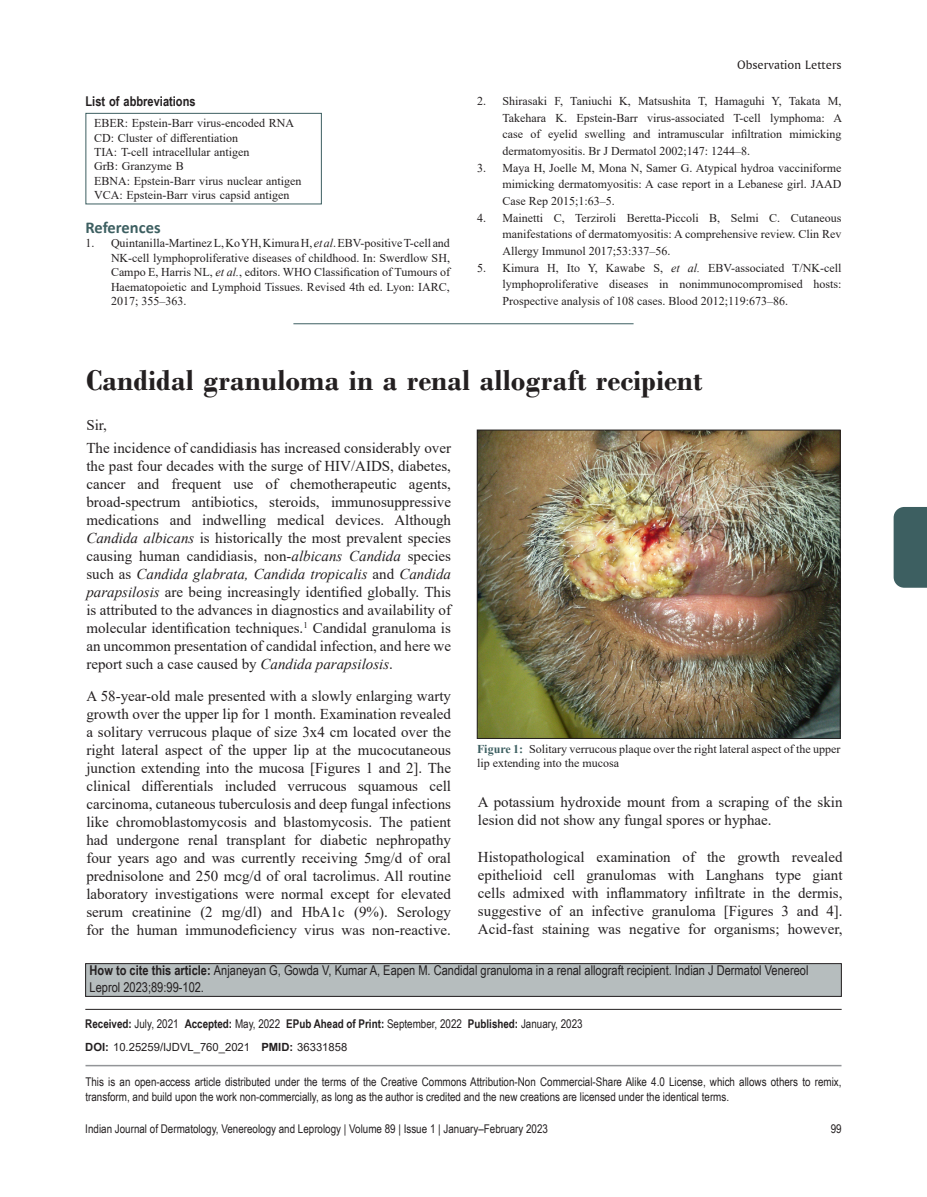
<style>
.page{position:relative;width:927px;height:1197px;background:#fff}
.page>*{position:absolute;margin:0;border:0;box-sizing:border-box;transform-origin:0 0}
.t1{font:700 30px "Bodoni";color:#231f20}
.t2{font:700 16.5px "Calibri";color:#3d5f61}
.t3{font:15px/18px "Times New Roman";color:#231f20;text-align:justify}
.t4{font:13.5px/16.5px "Arial Narrow";color:#231f20}
.t5{font:700 13.5px "Arial Narrow";color:#231f20}
.t6{font:12.75px "Amerigo BT Roman A";color:#231f20}
.t7{font:12px/14.4px "Times New Roman";color:#231f20;text-align:justify}
.t8{font:12px/15px "Arial Narrow";color:#231f20}
.t9{font:700 12px "Arial Narrow";color:#231f20}
.t10{font:11.25px "Arial";color:#231f20}
.s1{font-style:italic}
.s2{font-weight:700;color:#3d5f61}
.s3{font-weight:700}
.s4{font-weight:400}
</style>
<div class="page">
<hr style="left:293px;top:323px;width:341px;height:1px;background:#3d5f61">
<div style="left:86px;top:113px;width:236px;height:91px;border:1px solid #3d5f61"></div>
<img style="left:479px;top:432px;width:359px;height:305px">
<div style="left:477px;top:430px;width:363px;height:309px;border:1px solid #231f20"></div>
<div style="left:85px;top:964px;width:757px;height:32px;background:#b6bdbe"></div>
<div style="left:85px;top:963px;width:757px;height:34px;border:1px solid #231f20"></div>
<hr style="left:85px;top:1009px;width:757px;height:1px;background:#231f20">
<div style="left:894px;top:507px;width:33px;height:81px;background:#3d5f61"></div>
<hr style="left:86px;top:1065px;width:756px;height:1px;background:#939598">
<p class="t5" style="left:86px;top:91px;width:112px">List of abbreviations</p>
<p class="t7" style="left:94px;top:116px;width:209px;text-align:left">EBER: Epstein-Barr virus-encoded RNA CD: Cluster of differentiation<br>TIA: T-cell intracellular antigen<br>GrB: Granzyme B<br>EBNA: Epstein-Barr virus nuclear antigen VCA: Epstein-Barr virus capsid antigen</p>
<p class="t2" style="left:86px;top:216px;width:77px">References</p>
<p class="t7" style="left:111px;top:236px;width:341px;text-indent:-26px">1. Quintanilla-Martinez L, Ko YH, Kimura H, <span class="s1">etal</span>. EBV-positive T-cell and NK-cell lymphoproliferative diseases of childhood. In: Swerdlow SH, Campo E, Harris NL, <span class="s1">et al.</span>, editors. WHO Classification of Tumours of Haematopoietic and Lymphoid Tissues. Revised 4th ed. Lyon: IARC, 2017; 355–363.</p>
<p class="t6" style="left:737px;top:57px;width:106px">Observation Letters</p>
<p class="t7" style="left:502px;top:92px;width:341px;line-height:16.6px;text-indent:-26px">2. Shirasaki F, Taniuchi K, Matsushita T, Hamaguhi Y, Takata M, Takehara K. Epstein-Barr virus-associated T-cell lymphoma: A case of eyelid swelling and intramuscular infiltration mimicking dermatomyositis. Br J Dermatol 2002;147: 1244–8.</p>
<p class="t7" style="left:502px;top:159px;width:341px;line-height:16.6px;text-indent:-26px">3. Maya H, Joelle M, Mona N, Samer G. Atypical hydroa vacciniforme mimicking dermatomyositis: A case report in a Lebanese girl. JAAD Case Rep 2015;1:63–5.</p>
<p class="t7" style="left:502px;top:209px;width:341px;line-height:16.6px;text-indent:-26px">4. Mainetti C, Terziroli Beretta-Piccoli B, Selmi C. Cutaneous manifestations of dermatomyositis: A comprehensive review. Clin Rev Allergy Immunol 2017;53:337–56.</p>
<p class="t7" style="left:502px;top:259px;width:340px;line-height:16.6px;text-indent:-26px">5. Kimura H, Ito Y, Kawabe S, <span class="s1">et al.</span> EBV-associated T/NK-cell lymphoproliferative diseases in nonimmunocompromised hosts:<br>Prospective analysis of 108 cases. Blood 2012;119:673–86.</p>
<h1 class="t1" style="left:86px;top:362px;width:618px">Candidal granuloma in a renal allograft recipient</h1>
<p class="t3" style="left:86px;top:413px;width:366px;line-height:22.5px">Sir,<br>The incidence of candidiasis has increased considerably over</p>
<p class="t3" style="left:86px;top:456px;width:366px">the past four decades with the surge of HIV/AIDS, diabetes, cancer and frequent use of chemotherapeutic agents, broad-spectrum antibiotics, steroids, immunosuppressive medications and indwelling medical devices. Although <span class="s1">Candida albicans</span> is historically the most prevalent species causing human candidiasis, non-<span class="s1">albicans Candida</span> species such as <span class="s1">Candida glabrata, Candida tropicalis</span> and <span class="s1">Candida parapsilosis</span> are being increasingly identified globally. This is attributed to the advances in diagnostics and availability of molecular identification techniques.<sup>1</sup> Candidal granuloma is an uncommon presentation of candidal infection, and here we report such a case caused by <span class="s1">Candida parapsilosis</span>.</p>
<p class="t3" style="left:86px;top:686px;width:366px">A 58-year-old male presented with a slowly enlarging warty growth over the upper lip for 1 month. Examination revealed a solitary verrucous plaque of size 3x4 cm located over the right lateral aspect of the upper lip at the mucocutaneous junction extending into the mucosa [Figures 1 and 2]. The clinical differentials included verrucous squamous cell carcinoma, cutaneous tuberculosis and deep fungal infections like chromoblastomycosis and blastomycosis. The patient had undergone renal transplant for diabetic nephropathy four years ago and was currently receiving 5mg/d of oral prednisolone and 250 mcg/d of oral tacrolimus. All routine laboratory investigations were normal except for elevated serum creatinine (2 mg/dl) and HbA1c (9%). Serology for the human immunodeficiency virus was non-reactive.</p>
<p class="t7" style="left:477px;top:741px;width:365px"><span class="s2">Figure 1:</span> Solitary verrucous plaque over the right lateral aspect of the upper lip extending into the mucosa</p>
<p class="t3" style="left:478px;top:793px;width:366px">A potassium hydroxide mount from a scraping of the skin lesion did not show any fungal spores or hyphae.</p>
<p class="t3" style="left:478px;top:847px;width:366px">Histopathological examination of the growth revealed epithelioid cell granulomas with Langhans type giant cells admixed with inflammatory infiltrate in the dermis, suggestive of an infective granuloma [Figures 3 and 4].<br>Acid-fast staining was negative for organisms; however,</p>
<p class="t4" style="left:90px;top:962px;width:720px"><span class="s3">How to cite this article:</span> Anjaneyan G, Gowda V, Kumar A, Eapen M. Candidal granuloma in a renal allograft recipient. Indian J Dermatol Venereol<br>Leprol 2023;89:99-102.</p>
<p class="t9" style="left:85px;top:1014px;width:499px">Received: <span class="s4">July, 2021</span> Accepted: <span class="s4">May, 2022</span> EPub Ahead of Print: <span class="s4">September, 2022</span> Published: <span class="s4">January, 2023</span></p>
<p class="t10" style="left:85px;top:1039px;width:264px"><span class="s3">DOI:</span> 10.25259/IJDVL_760_2021 <span class="s3">PMID:</span> 36331858</p>
<p class="t8" style="left:86px;top:1074px;width:758px">This is an open-access article distributed under the terms of the Creative Commons Attribution-Non Commercial-Share Alike 4.0 License, which allows others to remix, transform, and build upon the work non-commercially, as long as the author is credited and the new creations are licensed under the identical terms.</p>
<p class="t8" style="left:85px;top:1121px;width:464px">Indian Journal of Dermatology, Venereology and Leprology | Volume 89 | Issue 1 | January–February 2023</p>
<p class="t8" style="left:831px;top:1121px;width:12px">99</p>
</div>
